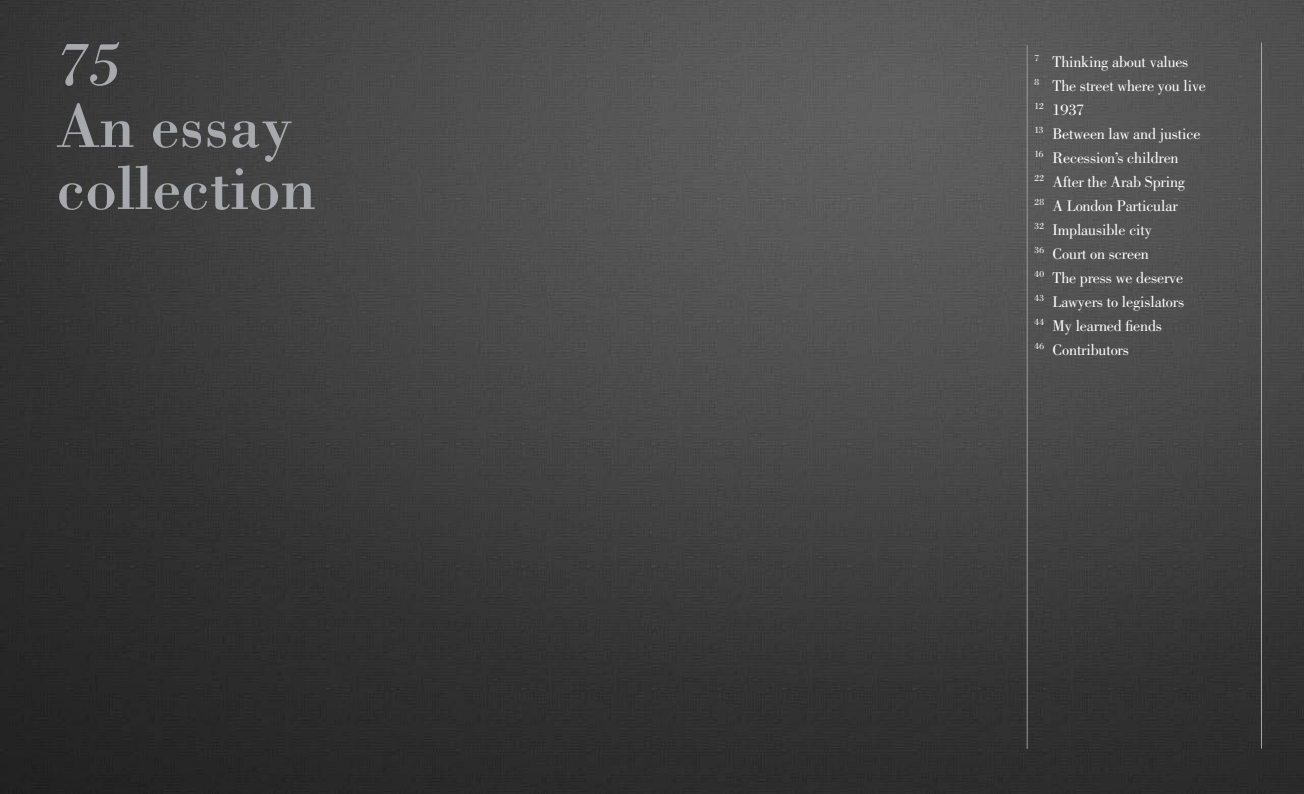
<style>
.page{position:relative;width:1304px;height:794px;background:#fff}
.page>*{position:absolute;margin:0;border:0;box-sizing:border-box;transform-origin:0 0}
.t1{font:64px/62px "Bodoni";color:#a7a9ac}
.t2{font:italic 64px "Bodoni";color:#a7a9ac}
.t3{font:16px/24px "Bodoni";letter-spacing:-.01em;color:#fff}
</style>
<div class="page">
<img style="left:1px;top:0;width:1303px;height:794px">
<hr style="left:1261px;top:43px;width:1px;height:705px;background:#a7a9ac">
<hr style="left:1027px;top:45px;width:1px;height:704px;background:#96999f">
<h1 class="t2" style="left:57px;top:25px;width:65px">75</h1>
<h1 class="t1" style="left:57px;top:94px;width:261px">An essay collection</h1>
<p class="t3" style="left:1035px;top:49px;width:173px"><sup>7</sup> Thinking about values<br><sup>8</sup> The street where you live<br><sup>12</sup> 1937<br><sup>13</sup> Between law and justice<br><sup>16</sup> Recession’s children<br><sup>22</sup> After the Arab Spring<br><sup>28</sup> A London Particular<br><sup>32</sup> Implausible city<br><sup>36</sup> Court on screen<br><sup>40</sup> The press we deserve<br><sup>43</sup> Lawyers to legislators<br><sup>44</sup> My learned fiends<br><sup>46</sup> Contributors</p>
</div>
